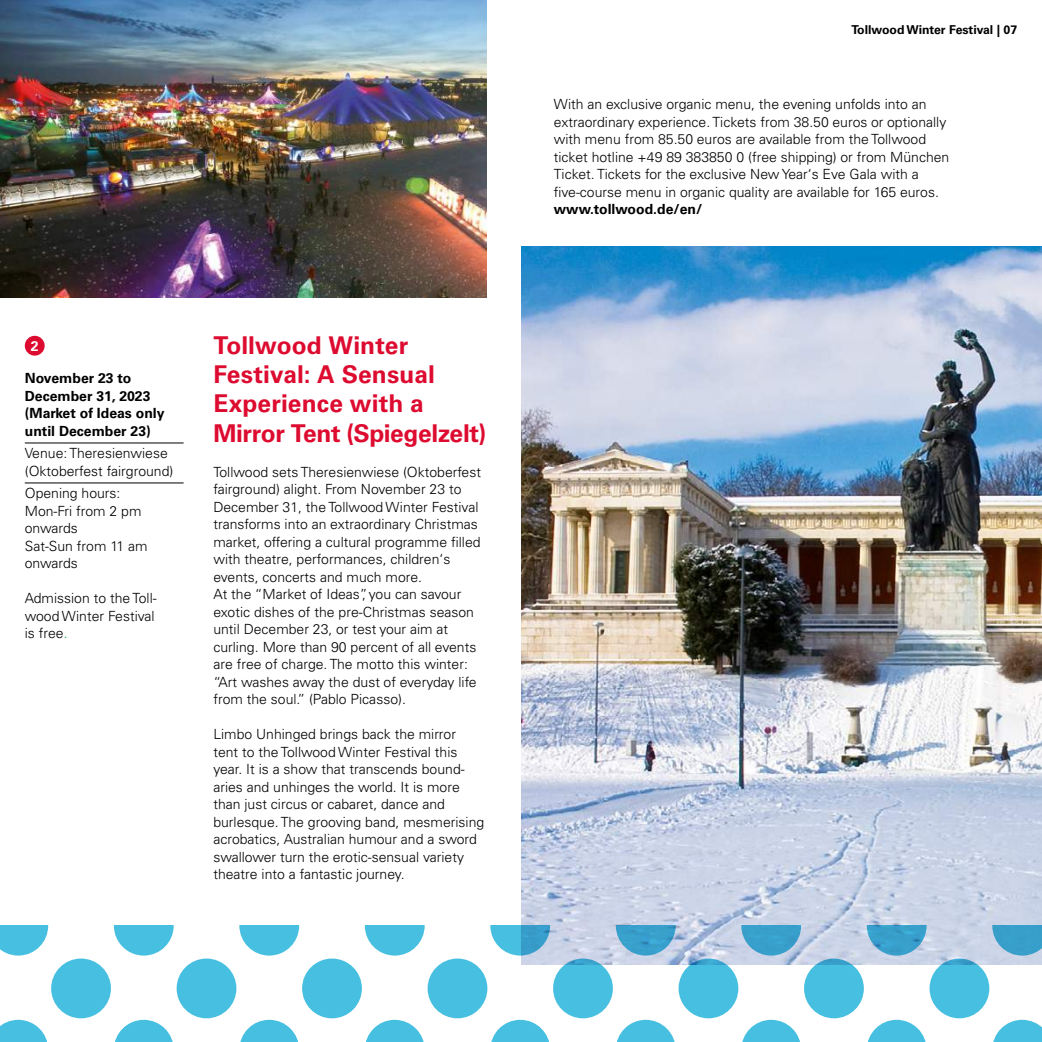
<style>
.page{position:relative;width:1042px;height:1042px;background:#fff}
.page>*{position:absolute;margin:0;border:0;box-sizing:border-box;transform-origin:0 0}
.t1{font:700 24.5px/29.4px "Univers LT Pro 65";color:#dd0b2f}
.t2{font:300 14px/17.5px "Univers LT Pro 45";color:#000}
.t3{font:700 14px/17.5px "Univers LT Pro 65";color:#000}
.t4{font:700 14px "Univers LT Pro 65";color:#fff}
.t5{font:700 12.25px "Univers LT Pro 65";color:#000}
.s1{color:#13a538}
</style>
<div class="page">
<hr style="left:25px;top:443px;width:159px;height:1px;background:#000">
<hr style="left:25px;top:483px;width:159px;height:1px;background:#000">
<div style="left:25px;top:336px;width:20px;height:20px;background:#dd0b2f;border-radius:50%"></div>
<svg style="left:0;top:925px;width:1042px;height:117px"></svg>
<img style="left:0;top:0;width:486px;height:298px">
<img style="left:521px;top:247px;width:521px;height:718px">
<p class="t4" style="left:31px;top:336px;width:9px">2</p>
<p class="t3" style="left:25px;top:369px;width:141px">November 23 to<br>December 31, 2023 (Market of Ideas only until December 23)</p>
<p class="t2" style="left:25px;top:444px;width:150px">Venue: Theresienwiese (Oktoberfest fairground)</p>
<p class="t2" style="left:25px;top:484px;width:124px">Opening hours:<br>Mon-Fri from 2 pm onwards<br>Sat-Sun from 11 am onwards</p>
<p class="t2" style="left:25px;top:589px;width:133px">Admission to the Toll&shy;wood Winter Festival is free<span class="s1">.</span></p>
<h1 class="t1" style="left:213px;top:329px;width:274px">Tollwood Winter<br>Festival: A Sensual<br>Experience with a<br>Mirror Tent (Spiegelzelt)</h1>
<p class="t2" style="left:213px;top:463px;width:269px">Tollwood sets Theresienwiese (Oktoberfest fairground) alight. From November 23 to December 31, the Tollwood Winter Festival transforms into an extraordinary Christmas market, offering a cultural programme filled with theatre, performances, children‘s events, concerts and much more.<br>At the “Market of Ideas”, you can savour exotic dishes of the pre-Christmas season until December 23, or test your aim at curling. More than 90 percent of all events are free of charge. The motto this winter: “Art washes away the dust of everyday life from the soul.” (Pablo Picasso).</p>
<p class="t2" style="left:213px;top:725px;width:272px">Limbo Unhinged brings back the mirror tent to the Tollwood Winter Festival this year. It is a show that transcends bound&shy;aries and unhinges the world. It is more than just circus or cabaret, dance and burlesque. The grooving band, mesmerising acrobatics, Australian humour and a sword swallower turn the erotic-sensual variety theatre into a fantastic journey.</p>
<p class="t5" style="left:851px;top:21px;width:167px">Tollwood Winter Festival | 07</p>
<p class="t2" style="left:554px;top:95px;width:397px">With an exclusive organic menu, the evening unfolds into an extraordinary experience. Tickets from 38.50 euros or optionally with menu from 85.50 euros are available from the Tollwood ticket hotline +49 89 383850 0 (free shipping) or from München Ticket. Tickets for the exclusive New Year‘s Eve Gala with a five-course menu in organic quality are available for 165 euros.</p>
<p class="t3" style="left:554px;top:200px;width:150px">www.tollwood.de/en/</p>
</div>
